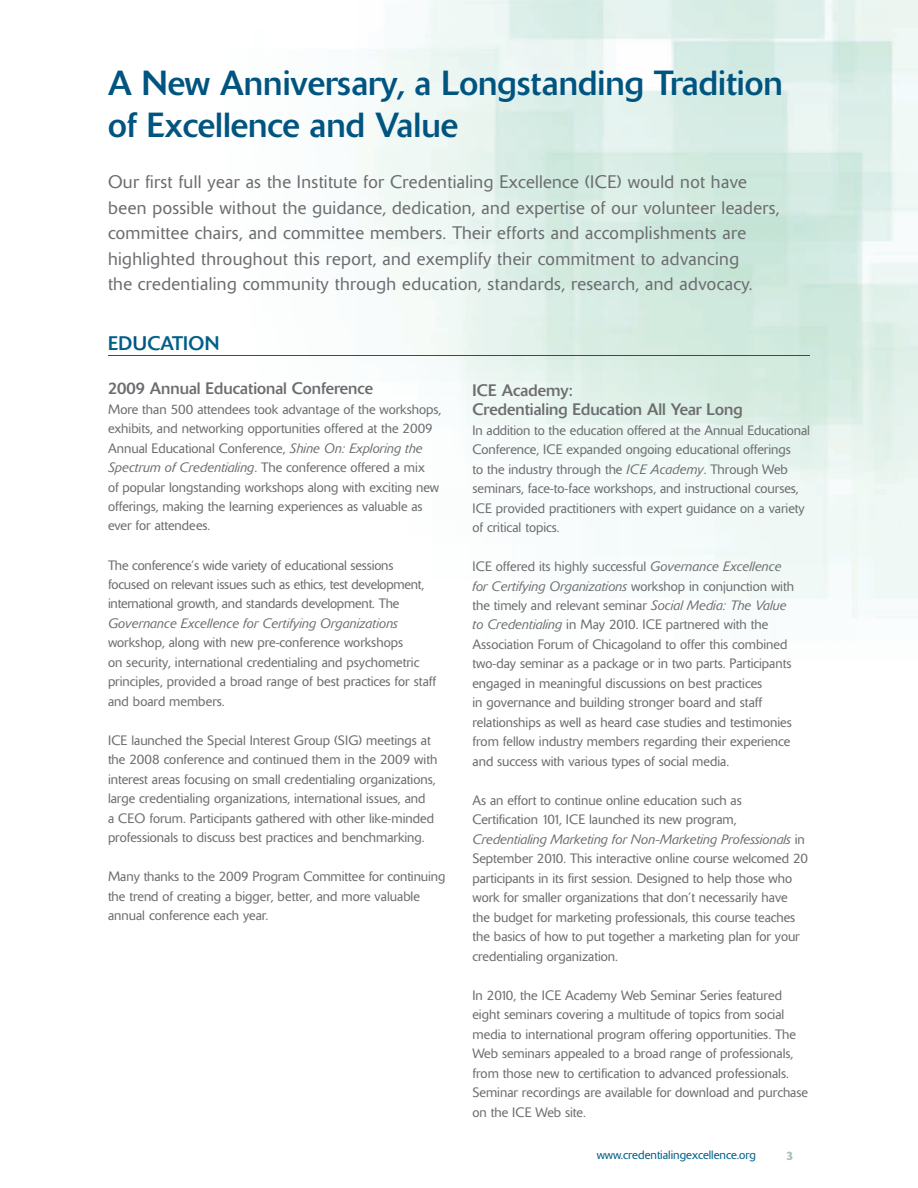
<style>
.page{position:relative;width:918px;height:1188px;background:#fff}
.page>*{position:absolute;margin:0;border:0;box-sizing:border-box;transform-origin:0 0}
.t1{font:34.5px/42px "Delta";color:#005480}
.t2{font:19.5px "Delta";letter-spacing:.02em;color:#005f8a}
.t3{font:300 18px/25.5px "Delta";letter-spacing:.02em;color:#6c6d70}
.t4{font:16.5px/19.5px "Delta";color:#6c6d70}
.t5{font:300 13.5px/19.5px "Delta";color:#6c6d70}
.t6{font:italic 300 13.5px "Delta";letter-spacing:.015em;color:#6c6d70}
.t7{font:300 12px "Delta";color:#005f8a}
.t8{font:500 12px "Delta";color:#aebebe}
.s1{color:#005480}
.s2{font-style:italic}
</style>
<div class="page">
<hr style="left:108px;top:355px;width:702px;height:1px;background:#005f8a">
<h1 class="t1" style="left:108px;top:62px;width:676px">a new anniversary, a Longstanding tradition of excellence and value</h1>
<p class="t3" style="left:108px;top:169px;width:673px">Our first full year as the Institute for Credentialing Excellence (ICE) would not have been possible without the guidance, dedication, and expertise of our volunteer leaders, committee chairs, and committee members. Their efforts and accomplishments are highlighted throughout this report, and exemplify their commitment to advancing<br>the credentialing community through education, standards, research, and advocacy.</p>
<h2 class="t2" style="left:108px;top:331px;width:113px">ed<span class="s1">u</span>cation</h2>
<p class="t4" style="left:108px;top:379px;width:266px">2009 annual educational conference</p>
<p class="t5" style="left:108px;top:399px;width:335px">More than 500 attendees took advantage of the workshops, exhibits, and networking opportunities offered at the 2009<br>Annual Educational Conference, <span class="s2">Shine On: Exploring the Spectrum of Credentialing</span>. The conference offered a mix<br>of popular longstanding workshops along with exciting new offerings, making the learning experiences as valuable as ever for attendees.</p>
<p class="t5" style="left:108px;top:555px;width:318px">The conference’s wide variety of educational sessions focused on relevant issues such as ethics, test development, international growth, and standards development. The</p>
<p class="t6" style="left:108px;top:616px;width:291px">Governance Excellence for Certifying Organizations</p>
<p class="t5" style="left:108px;top:633px;width:330px">workshop, along with new pre-conference workshops<br>on security, international credentialing and psychometric principles, provided a broad range of best practices for staff and board members.</p>
<p class="t5" style="left:108px;top:731px;width:331px">ICE launched the Special Interest Group (SIG) meetings at the 2008 conference and continued them in the 2009 with interest areas focusing on small credentialing organizations, large credentialing organizations, international issues, and<br>a CEO forum. Participants gathered with other like-minded professionals to discuss best practices and benchmarking.</p>
<p class="t5" style="left:108px;top:867px;width:339px">Many thanks to the 2009 Program Committee for continuing the trend of creating a bigger, better, and more valuable annual conference each year.</p>
<p class="t4" style="left:472px;top:380px;width:272px">ice academy:<br>credentialing education all Year Long</p>
<p class="t5" style="left:472px;top:420px;width:339px">In addition to the education offered at the Annual Educational Conference, ICE expanded ongoing educational offerings<br>to the industry through the <span class="s2">ICE Academy</span>. Through Web seminars, face-to-face workshops, and instructional courses, ICE provided practitioners with expert guidance on a variety of critical topics.</p>
<p class="t5" style="left:472px;top:557px;width:323px">ICE offered its highly successful <span class="s2">Governance Excellence for Certifying Organizations</span> workshop in conjunction with the timely and relevant seminar <span class="s2">Social Media: The Value to Credentialing</span> in May 2010. ICE partnered with the Association Forum of Chicagoland to offer this combined two-day seminar as a package or in two parts. Participants engaged in meaningful discussions on best practices<br>in governance and building stronger board and staff relationships as well as heard case studies and testimonies from fellow industry members regarding their experience and success with various types of social media.</p>
<p class="t5" style="left:472px;top:791px;width:337px">As an effort to continue online education such as Certification 101, ICE launched its new program, <span class="s2">Credentialing Marketing for Non-Marketing Professionals</span> in September 2010. This interactive online course welcomed 20 participants in its first session. Designed to help those who work for smaller organizations that don’t necessarily have the budget for marketing professionals, this course teaches the basics of how to put together a marketing plan for your credentialing organization.</p>
<p class="t5" style="left:472px;top:986px;width:337px">In 2010, the ICE Academy Web Seminar Series featured eight seminars covering a multitude of topics from social media to international program offering opportunities. The Web seminars appealed to a broad range of professionals, from those new to certification to advanced professionals.<br>Seminar recordings are available for download and purchase on the ICE Web site.</p>
<p class="t7" style="left:597px;top:1148px;width:161px">www.credentialingexcellence.org</p>
<p class="t8" style="left:786px;top:1149px;width:9px">3</p>
</div>
